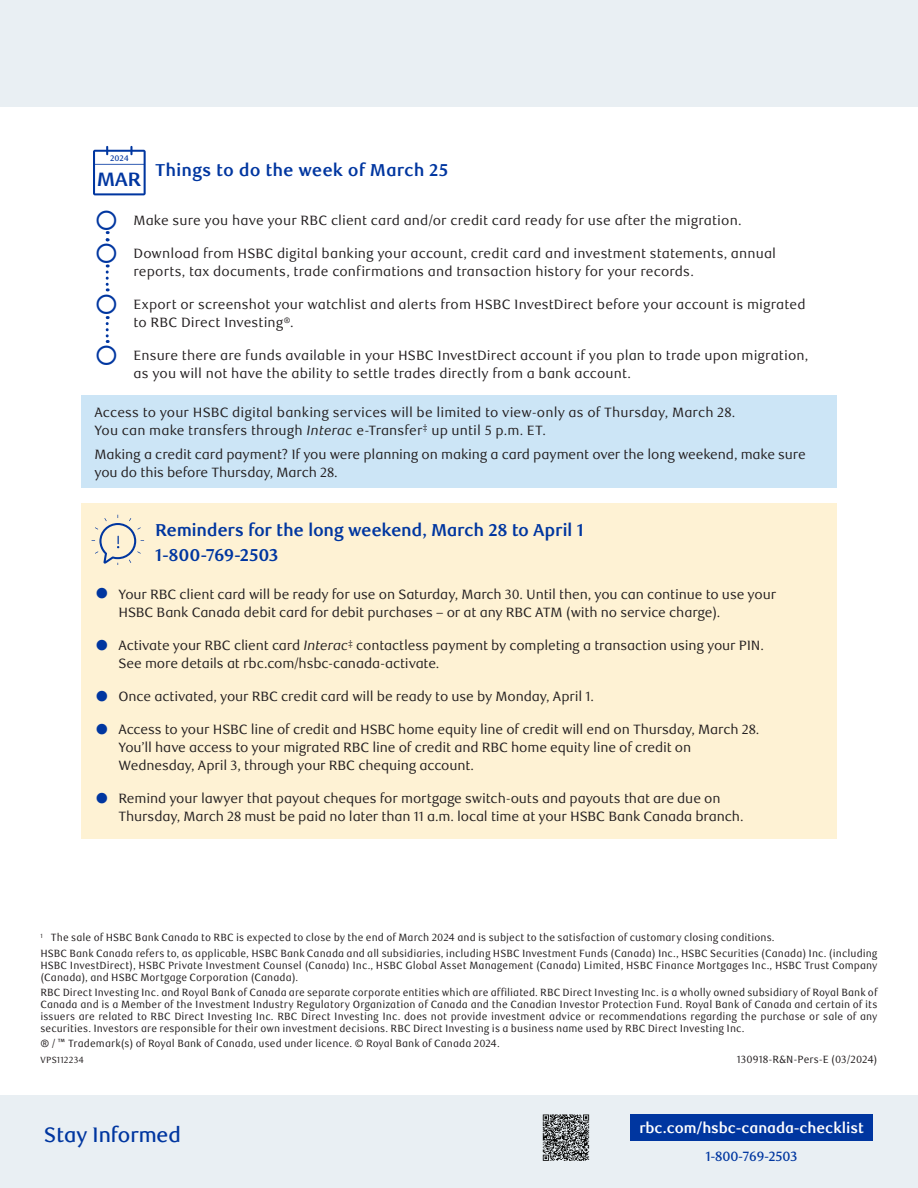
<style>
.page{position:relative;width:918px;height:1188px;background:#fff}
.page>*{position:absolute;margin:0;border:0;box-sizing:border-box;transform-origin:0 0}
.t1{font:500 21px "RBC Display";color:#0036a0}
.t2{font:700 19.35px "RBC Text";color:#0036a0}
.t3{font:700 17.25px "RBC Text";letter-spacing:-.02em;color:#0036a0}
.t4{font:700 17.25px "RBC Text";color:#0036a0}
.t5{font:700 15px "RBC Display";color:#fff}
.t6{font:13.5px/18px "RBC Text";letter-spacing:-.005em;color:#231f20}
.t7{font:500 13.5px "RBC Display";color:#0036a0}
.t8{font:10.5px/12px "RBC Text Cond";letter-spacing:.005em;color:#231f20;text-align:justify}
.t9{font:9px "RBC Text Cond";letter-spacing:.02em;color:#231f20}
.t10{font:500 8.1px "RBC Text";color:#0036a0}
.s1{color:#0036a0}
.s2{font-style:italic}
</style>
<div class="page">
<div style="left:81px;top:395px;width:756px;height:93px;background:#cce5f6"></div>
<div style="left:81px;top:503px;width:756px;height:336px;background:#fef2d4"></div>
<svg style="left:106px;top:231px;width:3px;height:10px"></svg>
<svg style="left:106px;top:264px;width:3px;height:27px"></svg>
<svg style="left:106px;top:316px;width:3px;height:27px"></svg>
<svg style="left:93px;top:146px;width:53px;height:49px"></svg>
<svg style="left:92px;top:515px;width:52px;height:49px"></svg>
<div style="left:0;top:1095px;width:918px;height:93px;background:#e9eff3"></div>
<div style="left:630px;top:1115px;width:243px;height:26px;background:#0036a0"></div>
<svg style="left:543px;top:1115px;width:46px;height:46px;background:#737677"></svg>
<div style="left:0;top:0;width:918px;height:106px;background:#e9eff3"></div>
<p class="t10" style="left:110px;top:153px;width:20px">2024</p>
<p class="t4" style="left:155px;top:160px;width:295px">Things to do the week of March 25</p>
<p class="t6" style="left:94px;top:212px;width:649px"><span class="s1">○</span> Make sure you have your RBC client card and/or credit card ready for use after the migration.</p>
<p class="t6" style="left:134px;top:245px;width:644px;text-indent:-39px"><span class="s1">○</span> Download from HSBC digital banking your account, credit card and investment statements, annual reports, tax documents, trade confirmations and transaction history for your records.</p>
<p class="t6" style="left:134px;top:296px;width:674px;text-indent:-39px"><span class="s1">○</span> Export or screenshot your watchlist and alerts from HSBC InvestDirect before your account is migrated to RBC Direct Investing<sup>®</sup>.</p>
<p class="t6" style="left:134px;top:347px;width:676px;text-indent:-39px"><span class="s1">○</span> Ensure there are funds available in your HSBC InvestDirect account if you plan to trade upon migration, as you will not have the ability to settle trades directly from a bank account.</p>
<p class="t6" style="left:94px;top:403px;width:642px">Access to your HSBC digital banking services will be limited to view-only as of Thursday, March 28.<br>You can make transfers through <span class="s2">Interac</span> e-Transfer<sup>‡</sup> up until 5 p.m. ET.</p>
<p class="t6" style="left:94px;top:446px;width:713px">Making a credit card payment? If you were planning on making a card payment over the long weekend, make sure you do this before Thursday, March 28.</p>
<p class="t2" style="left:97px;top:168px;width:45px">MAR</p>
<p class="t3" style="left:155px;top:520px;width:430px">Reminders for the long weekend, March 28 to April 1</p>
<p class="t3" style="left:155px;top:545px;width:125px">1-800-769-2503</p>
<p class="t6" style="left:118px;top:586px;width:659px">Your RBC client card will be ready for use on Saturday, March 30. Until then, you can continue to use your<br>HSBC Bank Canada debit card for debit purchases – or at any RBC ATM (with no service charge).</p>
<p class="t6" style="left:118px;top:637px;width:647px">Activate your RBC client card <span class="s2">Interac</span><sup>‡</sup> contactless payment by completing a transaction using your PIN.<br>See more details at rbc.com/hsbc-canada-activate.</p>
<p class="t6" style="left:118px;top:688px;width:477px">Once activated, your RBC credit card will be ready to use by Monday, April 1.</p>
<p class="t6" style="left:118px;top:721px;width:642px">Access to your HSBC line of credit and HSBC home equity line of credit will end on Thursday, March 28.<br>You’ll have access to your migrated RBC line of credit and RBC home equity line of credit on<br>Wednesday, April 3, through your RBC chequing account.</p>
<p class="t6" style="left:118px;top:790px;width:627px">Remind your lawyer that payout cheques for mortgage switch-outs and payouts that are due on<br>Thursday, March 28 must be paid no later than 11 a.m. local time at your HSBC Bank Canada branch.</p>
<p class="t8" style="left:40px;top:932px;width:736px"><sup>1</sup> The sale of HSBC Bank Canada to RBC is expected to close by the end of March 2024 and is subject to the satisfaction of customary closing conditions.</p>
<p class="t8" style="left:40px;top:947px;width:839px">HSBC Bank Canada refers to, as applicable, HSBC Bank Canada and all subsidiaries, including HSBC Investment Funds (Canada) Inc., HSBC Securities (Canada) Inc. (including HSBC InvestDirect), HSBC Private Investment Counsel (Canada) Inc., HSBC Global Asset Management (Canada) Limited, HSBC Finance Mortgages Inc., HSBC Trust Company (Canada), and HSBC Mortgage Corporation (Canada).</p>
<p class="t8" style="left:40px;top:987px;width:839px">RBC Direct Investing Inc. and Royal Bank of Canada are separate corporate entities which are affiliated. RBC Direct Investing Inc. is a wholly owned subsidiary of Royal Bank of Canada and is a Member of the Investment Industry Regulatory Organization of Canada and the Canadian Investor Protection Fund. Royal Bank of Canada and certain of its issuers are related to RBC Direct Investing Inc. RBC Direct Investing Inc. does not provide investment advice or recommendations regarding the purchase or sale of any securities. Investors are responsible for their own investment decisions. RBC Direct Investing is a business name used by RBC Direct Investing Inc.</p>
<p class="t8" style="left:40px;top:1038px;width:461px">® / ™ Trademark(s) of Royal Bank of Canada, used under licence. © Royal Bank of Canada 2024.</p>
<p class="t9" style="left:40px;top:1054px;width:45px">VPS112234</p>
<p class="t8" style="left:737px;top:1053px;width:142px">130918-R&amp;N-Pers-E (03/2024)</p>
<p class="t1" style="left:44px;top:1122px;width:138px">Stay Informed</p>
<p class="t5" style="left:639px;top:1119px;width:226px">rbc.com/hsbc-canada-checklist</p>
<p class="t7" style="left:706px;top:1148px;width:93px">1-800-769-2503</p>
</div>
